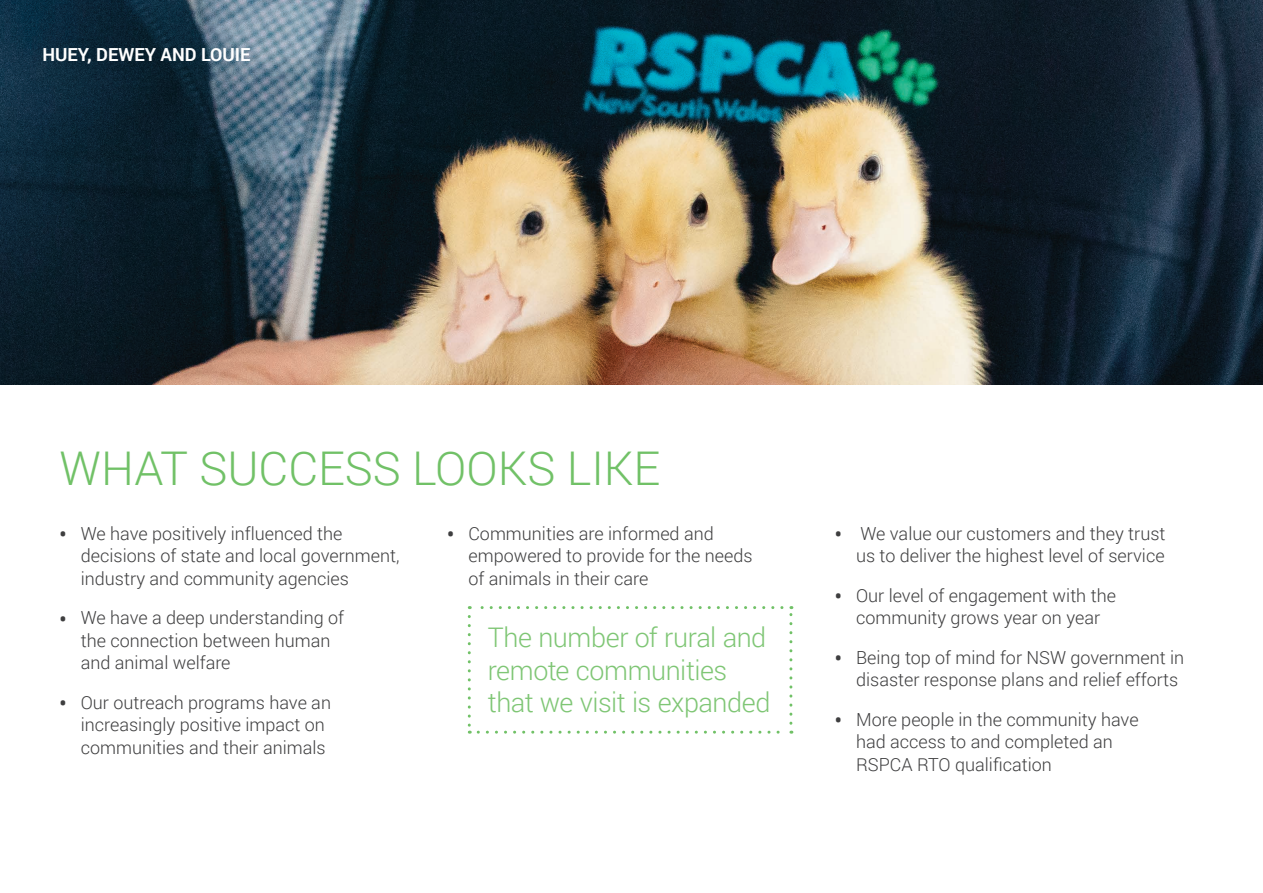
<style>
.page{position:relative;width:1263px;height:893px;background:#fff}
.page>*{position:absolute;margin:0;border:0;box-sizing:border-box;transform-origin:0 0}
.t1{font:300 46.5px "Roboto";color:#71c167}
.t2{font:300 27px/32.4px "Roboto";letter-spacing:-.015em;color:#7fc675}
.t3{font:300 18px/22.5px "Roboto";color:#3e3e3f}
.t4{font:700 18px "Roboto";color:#fff}
.s1{font-weight:700;font-size:19.5px}
</style>
<div class="page">
<img style="left:0;top:0;width:1263px;height:384px">
<svg style="left:468px;top:616px;width:3px;height:118px"></svg>
<svg style="left:478px;top:731px;width:314px;height:3px"></svg>
<svg style="left:789px;top:606px;width:3px;height:117px"></svg>
<svg style="left:469px;top:606px;width:313px;height:3px"></svg>
<p class="t4" style="left:43px;top:42px;width:210px">HUEY, DEWEY AND LOUIE</p>
<h1 class="t1" style="left:60px;top:436px;width:602px">WHAT SUCCESS LOOKS LIKE</h1>
<p class="t3" style="left:81px;top:522px;width:320px;text-indent:-21px"><span class="s1">•</span> We have positively influenced the decisions of state and local government, industry and community agencies</p>
<p class="t3" style="left:81px;top:606px;width:265px;text-indent:-21px"><span class="s1">•</span> We have a deep understanding of the connection between human and animal welfare</p>
<p class="t3" style="left:81px;top:691px;width:252px;text-indent:-21px"><span class="s1">•</span> Our outreach programs have an increasingly positive impact on communities and their animals</p>
<p class="t3" style="left:468px;top:522px;width:286px;text-indent:-21px"><span class="s1">•</span> Communities are informed and empowered to provide for the needs of animals in their care</p>
<p class="t3" style="left:835px;top:522px;width:332px;text-align:right"><span class="s1">•</span> We value our customers and they trust us to deliver the highest level of service</p>
<p class="t3" style="left:835px;top:584px;width:283px;text-align:center"><span class="s1">•</span> Our level of engagement with the community grows year on year</p>
<p class="t3" style="left:856px;top:646px;width:330px;text-indent:-21px"><span class="s1">•</span> Being top of mind for NSW government in disaster response plans and relief efforts</p>
<p class="t3" style="left:856px;top:708px;width:284px;text-indent:-21px"><span class="s1">•</span> More people in the community have had access to and completed an<br>RSPCA RTO qualification</p>
<h2 class="t2" style="left:488px;top:620px;width:284px">The number of rural and remote communities that we visit is expanded</h2>
</div>
